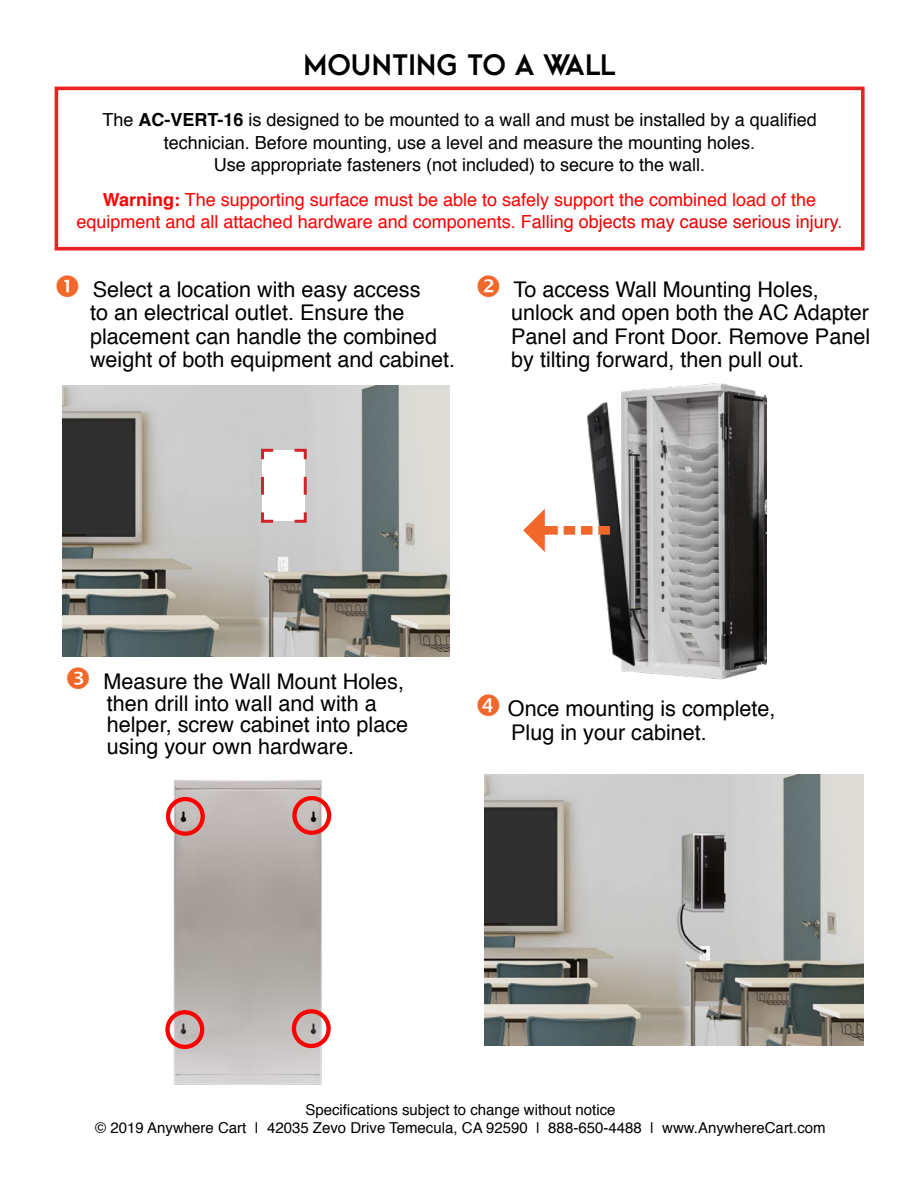
<style>
.page{position:relative;width:918px;height:1188px;background:#fff}
.page>*{position:absolute;margin:0;border:0;box-sizing:border-box;transform-origin:0 0}
.t1{font:800 27px "Arca Majora";color:#000}
.t2{font:21.6px/23.4px "Helvetica";color:#000}
.t3{font:18px/22.5px "Helvetica";color:#000;text-align:center}
.t4{font:18px/22.5px "Helvetica";color:#f00;text-align:center}
.t5{font:15px/18px "Helvetica";color:#000;text-align:center}
.s1{font-weight:700}
.s2{color:#e80000}
</style>
<div class="page">
<img style="left:63px;top:386px;width:387px;height:270px">
<img style="left:621px;top:383px;width:146px;height:297px">
<img style="left:165px;top:780px;width:167px;height:305px">
<div style="left:292px;top:796px;width:39px;height:39px;border:4px solid #f00;border-radius:50%"></div>
<div style="left:166px;top:797px;width:39px;height:39px;border:4px solid #f00;border-radius:50%"></div>
<div style="left:292px;top:1009px;width:39px;height:39px;border:4px solid #f00;border-radius:50%"></div>
<div style="left:165px;top:1010px;width:39px;height:39px;border:4px solid #f00;border-radius:50%"></div>
<svg style="left:260px;top:447px;width:48px;height:77px"></svg>
<img style="left:484px;top:775px;width:380px;height:271px">
<div style="left:55px;top:87px;width:810px;height:163px;border:4px solid #ed2124"></div>
<img style="left:586px;top:402px;width:50px;height:272px">
<svg style="left:586px;top:508px;width:24px;height:44px"></svg>
<p class="t1" style="left:303px;top:47px;width:314px">MOUNTING TO A WALL</p>
<p class="t3" style="left:102px;top:109px;width:716px">The <span class="s1">AC-VERT-16</span> is designed to be mounted to a wall and must be installed by a qualified technician. Before mounting, use a level and measure the mounting holes.<br>Use appropriate fasteners (not included) to secure to the wall.</p>
<p class="t4" style="left:77px;top:189px;width:768px"><span class="s1">Warning:</span> The supporting surface must be able to safely support the combined load of the equipment and all attached hardware and components. <span class="s2">Falling objects may cause serious injury.</span></p>
<p class="t2" style="left:90px;top:278px;width:367px">Select a location with easy access<br>to an electrical outlet. Ensure the placement can handle the combined weight of both equipment and cabinet.</p>
<p class="t2" style="left:511px;top:278px;width:360px">To access Wall Mounting Holes, unlock and open both the AC Adapter Panel and Front Door. Remove Panel by tilting forward, then pull out.</p>
<p class="t2" style="left:104px;top:671px;width:306px;line-height:21.6px">Measure the Wall Mount Holes, then drill into wall and with a helper, screw cabinet into place using your own hardware.</p>
<p class="t2" style="left:508px;top:698px;width:269px">Once mounting is complete,<br>Plug in your cabinet.</p>
<p class="t5" style="left:95px;top:1101px;width:732px">Specifications subject to change without notice<br>© 2019 Anywhere Cart | 42035 Zevo Drive Temecula, CA 92590 | 888-650-4488 | www.AnywhereCart.com</p>
</div>
